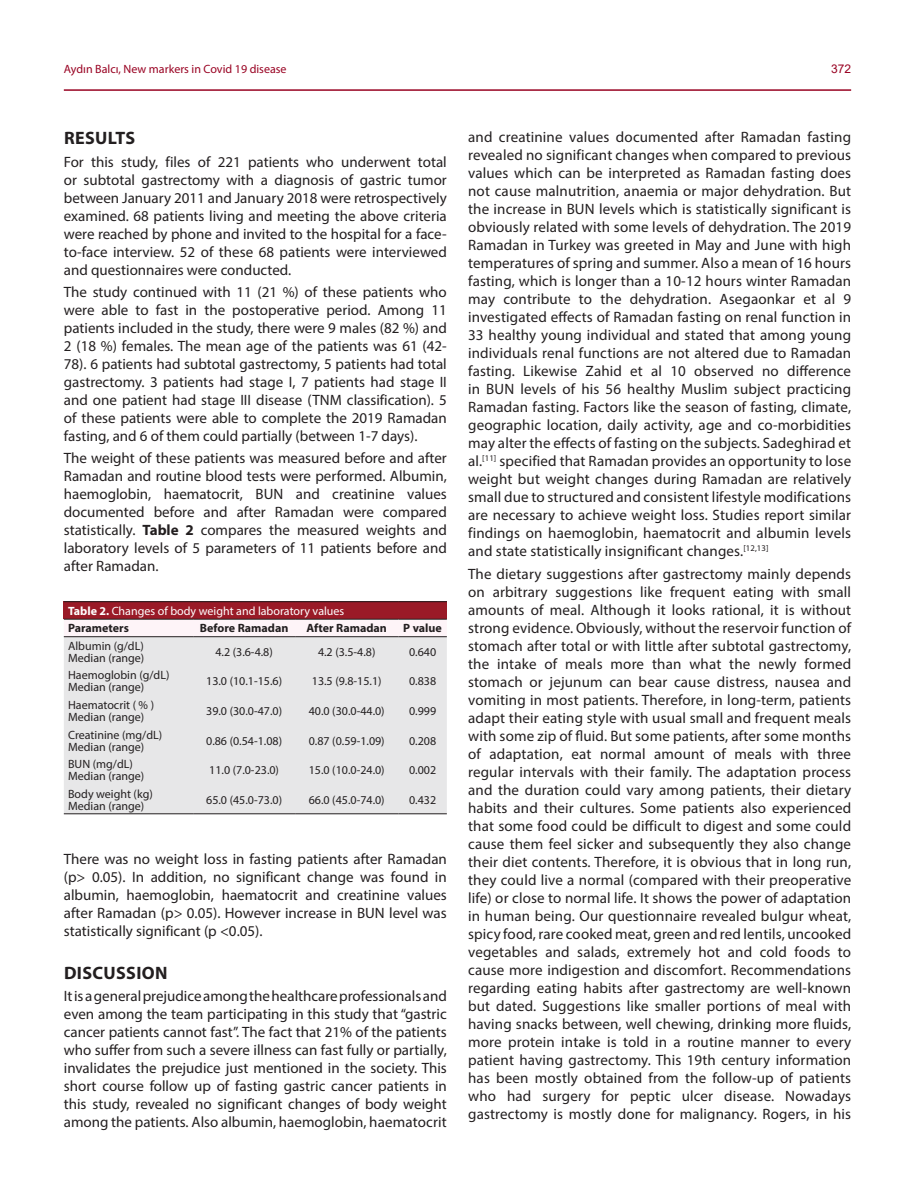
<style>
.page{position:relative;width:915px;height:1191px;background:#fff}
.page>*{position:absolute;margin:0;border:0;box-sizing:border-box;transform-origin:0 0}
.Metin_Başlıkları{font:700 18px "Myriad Pro";letter-spacing:.02em;color:#231f20}
.Ana_Metin{font:15px/18px "Myriad Pro";color:#231f20;text-align:justify}
.Tablo_metni{font:12px "Myriad Pro";color:#231f20}
.Tablo_B{font:12px "Myriad Pro";color:#fff}
.Tablo_metni-2{font:700 12px "Myriad Pro";color:#231f20}
.t1{font:12px "Myriad Pro";color:#990323}
.t2{font:12px "Arial";color:#990323}
.s1{font-weight:700}
</style>
<div class="page">
<hr style="left:64px;top:89px;width:786px;height:2px;background:#990323">
<div style="left:64px;top:601px;width:382px;height:18px;background:#9a1a27"></div>
<div style="left:64px;top:620px;width:382px;height:16px;background:#fef4f8"></div>
<div style="left:64px;top:637px;width:382px;height:176px;background:#e7e7e8"></div>
<hr style="left:64px;top:636px;width:129px;height:1px;background:#231f20">
<hr style="left:193px;top:636px;width:102px;height:1px;background:#231f20">
<hr style="left:295px;top:636px;width:103px;height:1px;background:#231f20">
<hr style="left:398px;top:636px;width:48px;height:1px;background:#231f20">
<hr style="left:64px;top:619px;width:129px;height:1px;background:#231f20">
<hr style="left:193px;top:619px;width:102px;height:1px;background:#231f20">
<hr style="left:295px;top:619px;width:103px;height:1px;background:#231f20">
<hr style="left:398px;top:619px;width:48px;height:1px;background:#231f20">
<hr style="left:64px;top:601px;width:129px;height:1px;background:#231f20">
<hr style="left:193px;top:601px;width:102px;height:1px;background:#231f20">
<hr style="left:295px;top:601px;width:103px;height:1px;background:#231f20">
<hr style="left:398px;top:601px;width:48px;height:1px;background:#231f20">
<hr style="left:64px;top:813px;width:129px;height:1px;background:#231f20">
<hr style="left:193px;top:813px;width:102px;height:1px;background:#231f20">
<hr style="left:295px;top:813px;width:103px;height:1px;background:#231f20">
<hr style="left:398px;top:813px;width:48px;height:1px;background:#231f20">
<p class="t1" style="left:64px;top:61px;width:224px">Aydın Balcı, New markers in Covid 19 disease</p>
<p class="t2" style="left:830px;top:60px;width:22px">372</p>
<p class="Metin_Başlıkları" style="left:64px;top:126px;width:73px">RESULTS</p>
<p class="Ana_Metin" style="left:64px;top:152px;width:384px">For this study, files of 221 patients who underwent total or subtotal gastrectomy with a diagnosis of gastric tumor between January 2011 and January 2018 were retrospectively examined. 68 patients living and meeting the above criteria were reached by phone and invited to the hospital for a face&shy;to-face interview. 52 of these 68 patients were interviewed and questionnaires were conducted.</p>
<p class="Ana_Metin" style="left:64px;top:283px;width:384px">The study continued with 11 (21 %) of these patients who were able to fast in the postoperative period. Among 11 patients included in the study, there were 9 males (82 %) and 2 (18 %) females. The mean age of the patients was 61 (42- 78). 6 patients had subtotal gastrectomy, 5 patients had total gastrectomy. 3 patients had stage I, 7 patients had stage II and one patient had stage III disease (TNM classification). 5 of these patients were able to complete the 2019 Ramadan fasting, and 6 of them could partially (between 1-7 days).</p>
<p class="Ana_Metin" style="left:64px;top:449px;width:384px">The weight of these patients was measured before and after Ramadan and routine blood tests were performed. Albumin, haemoglobin, haematocrit, BUN and creatinine values documented before and after Ramadan were compared statistically. <span class="s1">Table 2</span> compares the measured weights and laboratory levels of 5 parameters of 11 patients before and after Ramadan.</p>
<p class="Tablo_B" style="left:68px;top:603px;width:278px"><span class="s1">Table 2.</span> Changes of body weight and laboratory values</p>
<p class="Tablo_metni-2" style="left:68px;top:620px;width:62px">Parameters</p>
<p class="Tablo_metni-2" style="left:200px;top:620px;width:90px">Before Ramadan</p>
<p class="Tablo_metni-2" style="left:306px;top:620px;width:82px">After Ramadan</p>
<p class="Tablo_metni-2" style="left:403px;top:620px;width:40px">P value</p>
<p class="Tablo_metni" style="left:68px;top:638px;width:77px">Albumin (g/dL)</p>
<p class="Tablo_metni" style="left:68px;top:650px;width:78px">Median (range)</p>
<p class="Tablo_metni" style="left:215px;top:644px;width:59px">4.2 (3.6-4.8)</p>
<p class="Tablo_metni" style="left:318px;top:644px;width:59px">4.2 (3.5-4.8)</p>
<p class="Tablo_metni" style="left:409px;top:644px;width:29px">0.640</p>
<p class="Tablo_metni" style="left:68px;top:668px;width:103px">Haemoglobin (g/dL)</p>
<p class="Tablo_metni" style="left:68px;top:680px;width:78px">Median (range)</p>
<p class="Tablo_metni" style="left:68px;top:697px;width:87px">Haematocrit ( % )</p>
<p class="Tablo_metni" style="left:68px;top:709px;width:78px">Median (range)</p>
<p class="Tablo_metni" style="left:68px;top:727px;width:96px">Creatinine (mg/dL)</p>
<p class="Tablo_metni" style="left:68px;top:739px;width:78px">Median (range)</p>
<p class="Tablo_metni" style="left:68px;top:756px;width:66px">BUN (mg/dL)</p>
<p class="Tablo_metni" style="left:68px;top:768px;width:78px">Median (range)</p>
<p class="Tablo_metni" style="left:68px;top:786px;width:86px">Body weight (kg)</p>
<p class="Tablo_metni" style="left:68px;top:798px;width:78px">Median (range)</p>
<p class="Tablo_metni" style="left:206px;top:674px;width:77px">13.0 (10.1-15.6)</p>
<p class="Tablo_metni" style="left:312px;top:674px;width:71px">13.5 (9.8-15.1)</p>
<p class="Tablo_metni" style="left:409px;top:674px;width:29px">0.838</p>
<p class="Tablo_metni" style="left:206px;top:703px;width:77px">39.0 (30.0-47.0)</p>
<p class="Tablo_metni" style="left:308px;top:703px;width:77px">40.0 (30.0-44.0)</p>
<p class="Tablo_metni" style="left:409px;top:703px;width:29px">0.999</p>
<p class="Tablo_metni" style="left:206px;top:733px;width:77px">0.86 (0.54-1.08)</p>
<p class="Tablo_metni" style="left:308px;top:733px;width:77px">0.87 (0.59-1.09)</p>
<p class="Tablo_metni" style="left:409px;top:733px;width:29px">0.208</p>
<p class="Tablo_metni" style="left:209px;top:762px;width:71px">11.0 (7.0-23.0)</p>
<p class="Tablo_metni" style="left:308px;top:762px;width:77px">15.0 (10.0-24.0)</p>
<p class="Tablo_metni" style="left:409px;top:762px;width:29px">0.002</p>
<p class="Tablo_metni" style="left:206px;top:792px;width:77px">65.0 (45.0-73.0)</p>
<p class="Tablo_metni" style="left:308px;top:792px;width:77px">66.0 (45.0-74.0)</p>
<p class="Tablo_metni" style="left:409px;top:792px;width:29px">0.432</p>
<p class="Ana_Metin" style="left:64px;top:849px;width:384px">There was no weight loss in fasting patients after Ramadan (p&gt; 0.05). In addition, no significant change was found in albumin, haemoglobin, haematocrit and creatinine values after Ramadan (p&gt; 0.05). However increase in BUN level was statistically significant (p &lt;0.05).</p>
<p class="Metin_Başlıkları" style="left:64px;top:960px;width:105px">DISCUSSION</p>
<p class="Ana_Metin" style="left:64px;top:986px;width:384px">It is a general prejudice among the healthcare professionals and even among the team participating in this study that “gastric cancer patients cannot fast”. The fact that 21% of the patients who suffer from such a severe illness can fast fully or partially, invalidates the prejudice just mentioned in the society. This short course follow up of fasting gastric cancer patients in this study, revealed no significant changes of body weight among the patients. Also albumin, haemoglobin, haematocrit</p>
<p class="Ana_Metin" style="left:468px;top:128px;width:384px">and creatinine values documented after Ramadan fasting revealed no significant changes when compared to previous values which can be interpreted as Ramadan fasting does not cause malnutrition, anaemia or major dehydration. But the increase in BUN levels which is statistically significant is obviously related with some levels of dehydration. The 2019<br>Ramadan in Turkey was greeted in May and June with high temperatures of spring and summer. Also a mean of 16 hours fasting, which is longer than a 10-12 hours winter Ramadan may contribute to the dehydration. Asegaonkar et al 9 investigated effects of Ramadan fasting on renal function in 33 healthy young individual and stated that among young individuals renal functions are not altered due to Ramadan fasting. Likewise Zahid et al 10 observed no difference in BUN levels of his 56 healthy Muslim subject practicing Ramadan fasting. Factors like the season of fasting, climate, geographic location, daily activity, age and co-morbidities may alter the effects of fasting on the subjects. Sadeghirad et al.<sup>[11]</sup> specified that Ramadan provides an opportunity to lose weight but weight changes during Ramadan are relatively small due to structured and consistent lifestyle modifications are necessary to achieve weight loss. Studies report similar findings on haemoglobin, haematocrit and albumin levels and state statistically insignificant changes.<sup>[12,13]</sup></p>
<p class="Ana_Metin" style="left:468px;top:564px;width:384px">The dietary suggestions after gastrectomy mainly depends on arbitrary suggestions like frequent eating with small amounts of meal. Although it looks rational, it is without strong evidence. Obviously, without the reservoir function of stomach after total or with little after subtotal gastrectomy, the intake of meals more than what the newly formed stomach or jejunum can bear cause distress, nausea and vomiting in most patients. Therefore, in long-term, patients adapt their eating style with usual small and frequent meals with some zip of fluid. But some patients, after some months of adaptation, eat normal amount of meals with three regular intervals with their family. The adaptation process and the duration could vary among patients, their dietary habits and their cultures. Some patients also experienced that some food could be difficult to digest and some could cause them feel sicker and subsequently they also change their diet contents. Therefore, it is obvious that in long run, they could live a normal (compared with their preoperative life) or close to normal life. It shows the power of adaptation in human being. Our questionnaire revealed bulgur wheat, spicy food, rare cooked meat, green and red lentils, uncooked vegetables and salads, extremely hot and cold foods to cause more indigestion and discomfort. Recommendations regarding eating habits after gastrectomy are well-known but dated. Suggestions like smaller portions of meal with having snacks between, well chewing, drinking more fluids, more protein intake is told in a routine manner to every patient having gastrectomy. This 19th century information has been mostly obtained from the follow-up of patients who had surgery for peptic ulcer disease. Nowadays gastrectomy is mostly done for malignancy. Rogers, in his</p>
</div>
